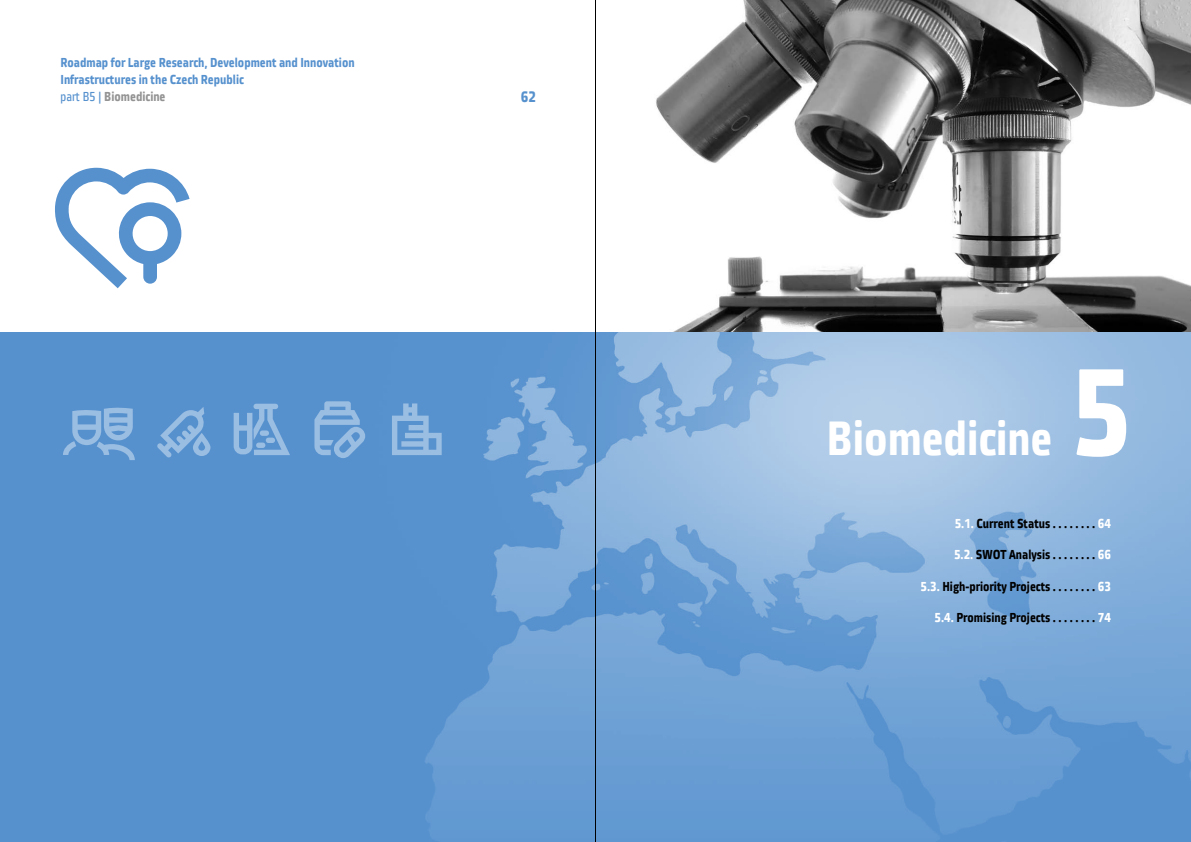
<style>
.page{position:relative;width:1191px;height:842px;background:#fff}
.page>*{position:absolute;margin:0;border:0;box-sizing:border-box;transform-origin:0 0}
.t1{font:700 123px "Vida 22 Pro";color:#fff}
.t2{font:700 48px "Vida 22 Pro";color:#fff}
.t3{font:700 15px "Vida 22 Pro";color:#5691ce}
.t4{font:700 13px "Vida 22 Pro";color:#000}
.t5{font:700 13px/17px "Vida 22 Pro";color:#5691ce}
.s1{font-weight:400}
.s2{color:#939393}
.s3{color:#fff}
</style>
<div class="page">
<img style="left:644px;top:0;width:547px;height:333px">
<img style="left:0;top:333px;width:1191px;height:509px">
<svg style="left:157px;top:407px;width:53px;height:50px;background:#70a2d5"></svg>
<svg style="left:314px;top:401px;width:51px;height:57px;background:#76a6d7"></svg>
<svg style="left:55px;top:168px;width:134px;height:120px"></svg>
<svg style="left:234px;top:404px;width:56px;height:51px;background:#73a4d6"></svg>
<div style="left:260px;top:430px;width:9px;height:6px;background:#9abde2;border-radius:3px"></div>
<div style="left:266px;top:438px;width:9px;height:5px;background:#9abde2;border-radius:3px"></div>
<div style="left:256px;top:443px;width:9px;height:5px;background:#9abde2;border-radius:3px"></div>
<svg style="left:63px;top:408px;width:72px;height:52px;background:#73a3d6"></svg>
<svg style="left:392px;top:403px;width:50px;height:52px;background:#79a8d8"></svg>
<hr style="left:595px;top:0;width:1px;height:842px;background:#000">
<p class="t5" style="left:60px;top:54px;width:296px">Roadmap for Large Research, Development and Innovation<br>Infrastructures in the Czech Republic<br><span class="s1">part B5 |</span> <span class="s2">Biomedicine</span></p>
<p class="t3" style="left:521px;top:86px;width:17px">62</p>
<h2 class="t2" style="left:826px;top:402px;width:228px">Biomedicine</h2>
<h1 class="t1" style="left:1070px;top:319px;width:63px">5</h1>
<p class="t4" style="left:954px;top:514px;width:158px"><span class="s3">5.1.</span> Current Status . . . . . . . . <span class="s3">64</span></p>
<p class="t4" style="left:954px;top:545px;width:158px"><span class="s3">5.2.</span> SWOT Analysis . . . . . . . . <span class="s3">66</span></p>
<p class="t4" style="left:920px;top:576px;width:192px"><span class="s3">5.3.</span> High-priority Projects . . . . . . . . <span class="s3">63</span></p>
<p class="t4" style="left:934px;top:607px;width:178px"><span class="s3">5.4.</span> Promising Projects . . . . . . . . <span class="s3">74</span></p>
</div>
